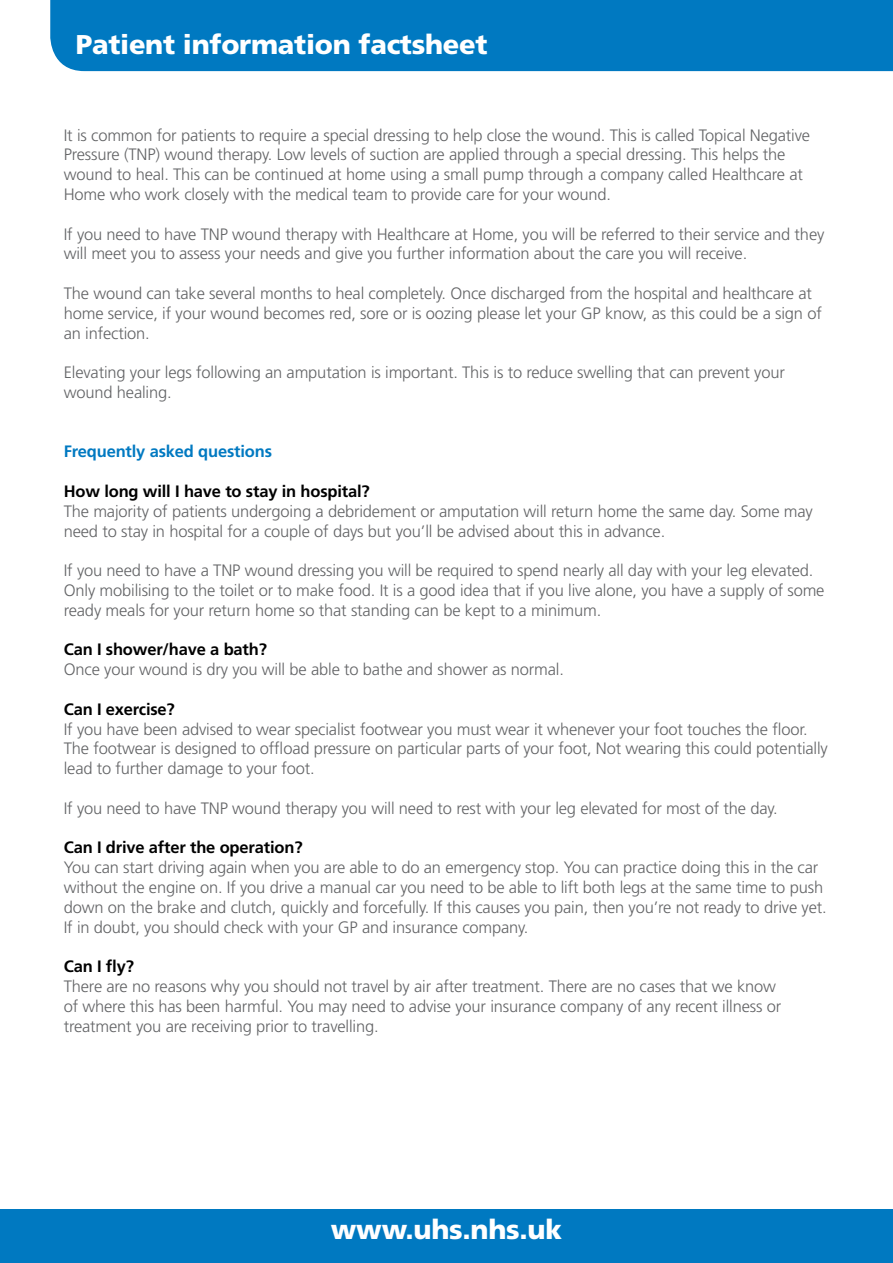
<style>
.page{position:relative;width:893px;height:1263px;background:#fff}
.page>*{position:absolute;margin:0;border:0;box-sizing:border-box;transform-origin:0 0}
.t1{font:900 27.15px "Frutiger";letter-spacing:-.01em;color:#fff}
.t2{font:300 16.5px/19.8px "Frutiger";letter-spacing:-.01em;color:#636466}
.t3{font:700 16.5px "Frutiger";letter-spacing:-.01em;color:#000}
.t4{font:700 16.5px "Frutiger";letter-spacing:-.01em;color:#0079c1}
</style>
<div class="page">
<div style="left:50px;top:0;width:843px;height:71px;background:#0079c1"></div>
<div style="left:0;top:1209px;width:893px;height:54px;background:#0079c1"></div>
<h1 class="t1" style="left:76px;top:28px;width:413px">Patient information factsheet</h1>
<p class="t2" style="left:64px;top:125px;width:748px">It is common for patients to require a special dressing to help close the wound. This is called Topical Negative Pressure (TNP) wound therapy. Low levels of suction are applied through a special dressing. This helps the wound to heal. This can be continued at home using a small pump through a company called Healthcare at Home who work closely with the medical team to provide care for your wound.</p>
<p class="t2" style="left:64px;top:224px;width:762px">If you need to have TNP wound therapy with Healthcare at Home, you will be referred to their service and they will meet you to assess your needs and give you further information about the care you will receive.</p>
<p class="t2" style="left:64px;top:283px;width:760px">The wound can take several months to heal completely. Once discharged from the hospital and healthcare at home service, if your wound becomes red, sore or is oozing please let your GP know, as this could be a sign of an infection.</p>
<p class="t2" style="left:64px;top:362px;width:723px">Elevating your legs following an amputation is important. This is to reduce swelling that can prevent your wound healing.</p>
<p class="t4" style="left:64px;top:442px;width:210px">Frequently asked questions</p>
<p class="t3" style="left:64px;top:481px;width:308px">How long will I have to stay in hospital?</p>
<p class="t2" style="left:64px;top:501px;width:751px">The majority of patients undergoing a debridement or amputation will return home the same day. Some may need to stay in hospital for a couple of days but you’ll be advised about this in advance.</p>
<p class="t2" style="left:64px;top:560px;width:762px">If you need to have a TNP wound dressing you will be required to spend nearly all day with your leg elevated.<br>Only mobilising to the toilet or to make food. It is a good idea that if you live alone, you have a supply of some ready meals for your return home so that standing can be kept to a minimum.</p>
<p class="t3" style="left:64px;top:640px;width:205px">Can I shower/have a bath?</p>
<p class="t2" style="left:64px;top:659px;width:502px">Once your wound is dry you will be able to bathe and shower as normal.</p>
<p class="t3" style="left:64px;top:699px;width:113px">Can I exercise?</p>
<p class="t2" style="left:64px;top:719px;width:766px">If you have been advised to wear specialist footwear you must wear it whenever your foot touches the floor.<br>The footwear is designed to offload pressure on particular parts of your foot, Not wearing this could potentially lead to further damage to your foot.</p>
<p class="t2" style="left:64px;top:798px;width:715px">If you need to have TNP wound therapy you will need to rest with your leg elevated for most of the day.</p>
<p class="t3" style="left:64px;top:838px;width:240px">Can I drive after the operation?</p>
<p class="t2" style="left:64px;top:857px;width:764px">You can start driving again when you are able to do an emergency stop. You can practice doing this in the car without the engine on. If you drive a manual car you need to be able to lift both legs at the same time to push down on the brake and clutch, quickly and forcefully. If this causes you pain, then you’re not ready to drive yet.<br>If in doubt, you should check with your GP and insurance company.</p>
<p class="t3" style="left:64px;top:957px;width:72px">Can I fly?</p>
<p class="t2" style="left:64px;top:976px;width:719px">There are no reasons why you should not travel by air after treatment. There are no cases that we know of where this has been harmful. You may need to advise your insurance company of any recent illness or treatment you are receiving prior to travelling.</p>
<h1 class="t1" style="left:331px;top:1213px;width:233px">www.uhs.nhs.uk</h1>
</div>
